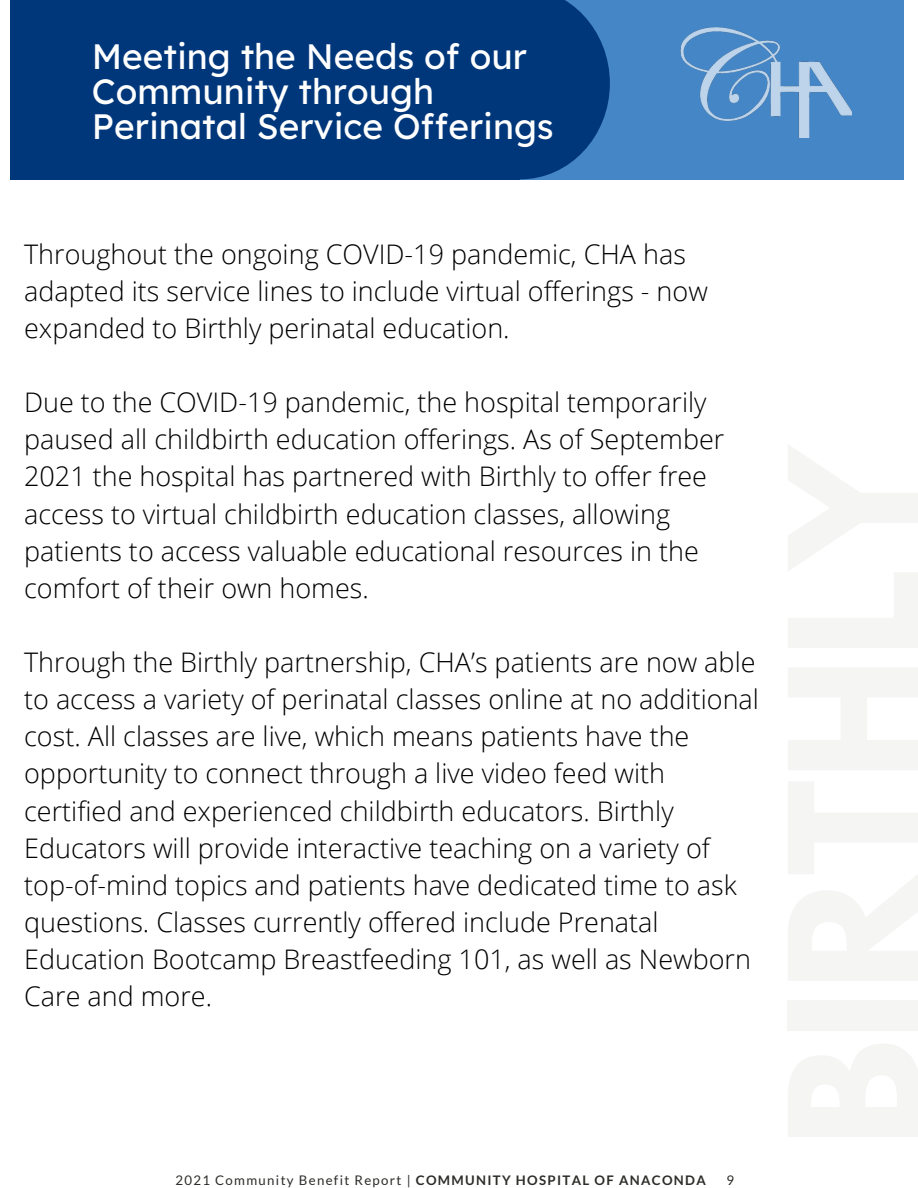
<style>
.page{position:relative;width:918px;height:1188px;background:#fff}
.page>*{position:absolute;margin:0;border:0;box-sizing:border-box;transform-origin:0 0}
.t1{font:35.25px/35px "Lexend Deca";color:#fff}
.t2{font:300 27px/37.2px "Open Sans";color:#000}
.t3{font:13.2px "Lato";letter-spacing:.1em;color:#2c2c29}
.s1{font-weight:700}
</style>
<div class="page">
<div style="left:11px;top:0;width:509px;height:180px;background:#00377b"></div>
<div style="left:520px;top:0;width:384px;height:180px;background:#4586c6"></div>
<svg style="left:520px;top:0;width:90px;height:179px"></svg>
<img style="left:680px;top:27px;width:172px;height:111px">
<h1 class="t1" style="left:92px;top:38px;width:464px">Meeting the Needs of our<br>Community through<br>Perinatal Service Offerings</h1>
<p class="t2" style="left:24px;top:235px;width:685px">Throughout the ongoing COVID-19 pandemic, CHA has adapted its service lines to include virtual offerings - now expanded to Birthly perinatal education.</p>
<p class="t2" style="left:24px;top:383px;width:702px">Due to the COVID-19 pandemic, the hospital temporarily paused all childbirth education offerings. As of September 2021 the hospital has partnered with Birthly to offer free access to virtual childbirth education classes, allowing patients to access valuable educational resources in the comfort of their own homes.</p>
<p class="t2" style="left:24px;top:643px;width:736px">Through the Birthly partnership, CHA’s patients are now able to access a variety of perinatal classes online at no additional cost. All classes are live, which means patients have the opportunity to connect through a live video feed with certified and experienced childbirth educators. Birthly Educators will provide interactive teaching on a variety of top-of-mind topics and patients have dedicated time to ask questions. Classes currently offered include Prenatal Education Bootcamp Breastfeeding 101, as well as Newborn Care and more.</p>
<p class="t3" style="left:175px;top:1172px;width:532px">2021 Community Benefit Report | <span class="s1">COMMUNITY HOSPITAL OF ANACONDA</span></p>
<p class="t3" style="left:727px;top:1172px;width:9px">9</p>
</div>
